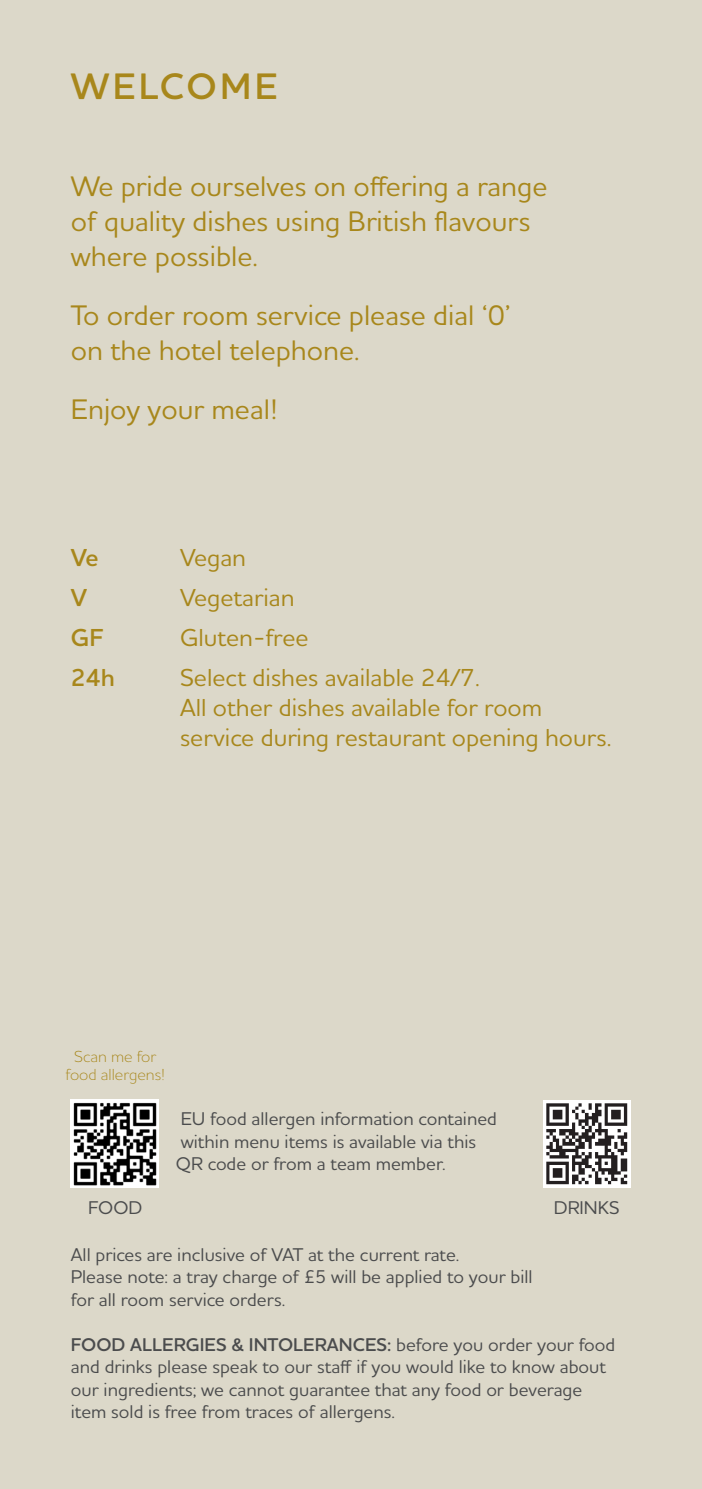
<style>
.page{position:relative;width:702px;height:1489px;background:#fff}
.page>*{position:absolute;margin:0;border:0;box-sizing:border-box;transform-origin:0 0}
.t1{font:600 37.5px "Houschka Alt Pro";letter-spacing:.085em;color:#a8871b}
.t2{font:500 28.75px/34.5px "Houschka Alt Pro";color:#a8871b}
.t3{font:500 25px/30px "Houschka Alt Pro";color:#a8871b}
.t4{font:600 25px "Houschka Alt Pro";color:#a8871b}
.t5{font:500 18.75px/22.5px "Houschka Alt Pro";color:#4b4c4d}
.t6{font:300 16.25px/17.5px "Houschka Alt Pro";color:#a8871b;text-align:center}
.s1{font-weight:600}
</style>
<div class="page">
<div style="left:0;top:0;width:702px;height:1488px;background:#dcd8c9"></div>
<img style="left:71px;top:1099px;width:88px;height:88px">
<img style="left:543px;top:1100px;width:88px;height:87px">
<h1 class="t1" style="left:71px;top:72px;width:208px">WELCOME</h1>
<h2 class="t2" style="left:71px;top:171px;width:478px">We pride ourselves on offering a range of quality dishes using British flavours where possible.</h2>
<h2 class="t2" style="left:71px;top:300px;width:441px">To order room service please dial ‘0’ on the hotel telephone.</h2>
<h2 class="t2" style="left:71px;top:394px;width:208px">Enjoy your meal!</h2>
<h3 class="t4" style="left:71px;top:548px;width:29px">Ve</h3>
<h3 class="t3" style="left:180px;top:544px;width:68px">Vegan</h3>
<h3 class="t4" style="left:71px;top:588px;width:18px">V</h3>
<h3 class="t3" style="left:180px;top:584px;width:116px">Vegetarian</h3>
<h3 class="t4" style="left:71px;top:628px;width:34px">GF</h3>
<h3 class="t3" style="left:180px;top:624px;width:130px">Gluten-free</h3>
<h3 class="t4" style="left:71px;top:668px;width:46px">24h</h3>
<h3 class="t3" style="left:180px;top:664px;width:433px">Select dishes available 24/7.<br>All other dishes available for room service during restaurant opening hours.</h3>
<p class="t6" style="left:66px;top:1049px;width:101px">Scan me for food allergens!</p>
<p class="t5" style="left:176px;top:1108px;width:322px">EU food allergen information contained within menu items is available via this<br>QR code or from a team member.</p>
<p class="t5" style="left:88px;top:1197px;width:56px">FOOD</p>
<p class="t5" style="left:553px;top:1197px;width:67px">DRINKS</p>
<p class="t5" style="left:71px;top:1243px;width:463px">All prices are inclusive of VAT at the current rate.<br>Please note: a tray charge of £5 will be applied to your bill for all room service orders.</p>
<p class="t5" style="left:71px;top:1333px;width:546px"><span class="s1">FOOD ALLERGIES &amp; INTOLERANCES:</span> before you order your food and drinks please speak to our staff if you would like to know about our ingredients; we cannot guarantee that any food or beverage item sold is free from traces of allergens.</p>
</div>
